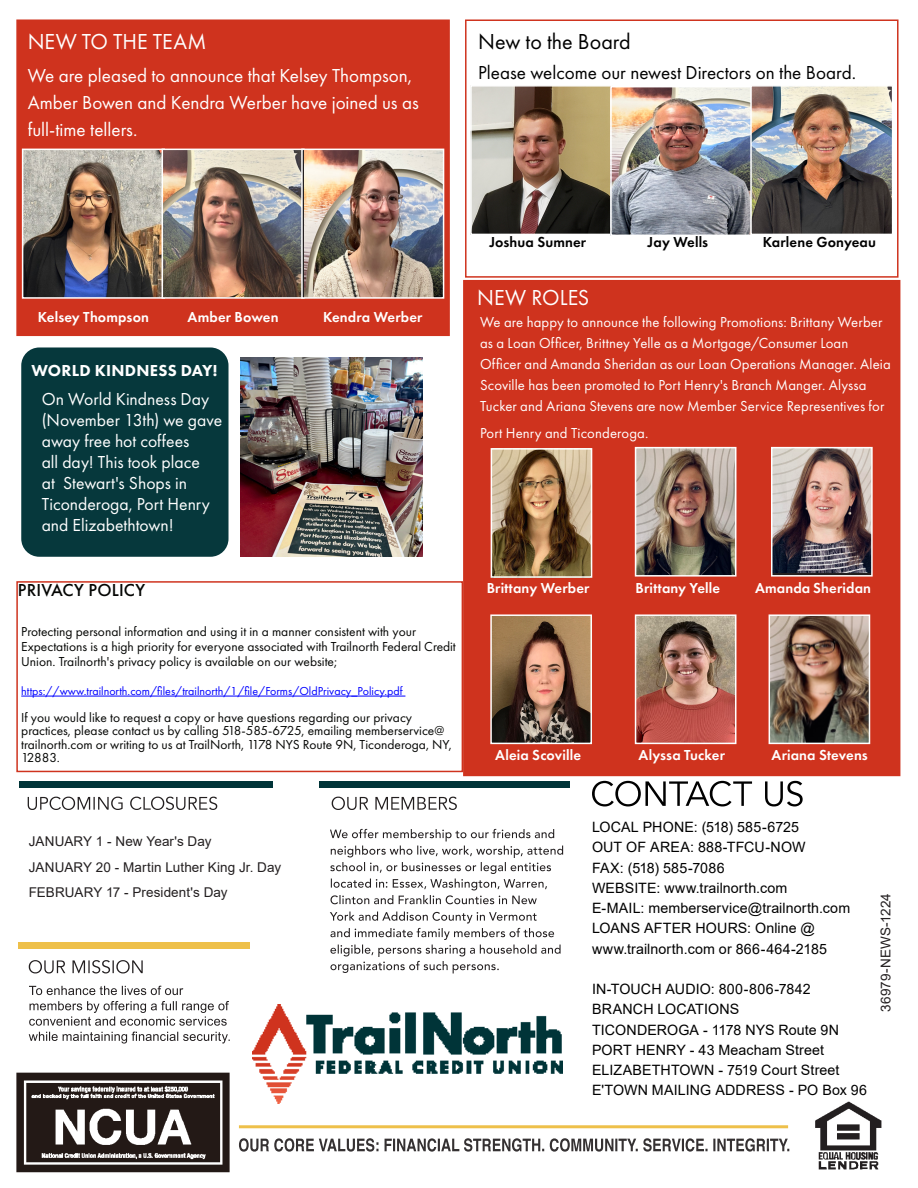
<style>
.page{position:relative;width:918px;height:1188px;background:#fff}
.page>*{position:absolute;margin:0;border:0;box-sizing:border-box;transform-origin:0 0}
.SB2{font:22.5px "Futura PT";letter-spacing:.005em;color:#fff}
.SB2-2{font:22.5px "Futura PT";color:#000}
.SB2-3{font:19.5px/27px "Futura PT";color:#fff}
.SB2-4{font:19.5px "Futura PT";color:#000}
.SB2-5{font:18px/21px "Futura PT";color:#fff}
.SB2-6{font:500 18px "Futura PT";letter-spacing:.015em;color:#040503}
.SB2-7{font:800 16.5px "Futura PT";letter-spacing:.015em;color:#fff}
.SB2-8{font:15px/21px "Futura PT";letter-spacing:.01em;color:#fff}
.SB2-9{font:600 15px "Futura PT";letter-spacing:.01em;color:#fff}
.SB2-10{font:600 15px "Futura PT";letter-spacing:.01em;color:#000}
.SB2-11{font:14.25px/20.2px "Arial";letter-spacing:.01em;color:#000}
.Paragraph{font:13.5px/13.5px "Futura PT";color:#040503}
.SB2-12{font:13.5px/25.5px "Arial";letter-spacing:.005em;color:#231f20}
.Paragraph-2{font:12px "Futura PT";color:#00f}
</style>
<div class="page">
<div style="left:16px;top:19px;width:434px;height:317px;background:#cf331e;border:2px solid #cf331e"></div>
<svg style="left:592px;top:781px;width:211px;height:25px"></svg>
<img style="left:25px;top:152px;width:137px;height:144px">
<div style="left:22px;top:149px;width:143px;height:150px;border:2px solid #fff"></div>
<img style="left:165px;top:152px;width:136px;height:144px">
<div style="left:162px;top:149px;width:143px;height:150px;border:2px solid #fff"></div>
<div style="left:465px;top:19px;width:434px;height:259px;border:2px solid #cf331e"></div>
<img style="left:304px;top:152px;width:137px;height:144px">
<div style="left:301px;top:149px;width:143px;height:150px;border:2px solid #fff"></div>
<img style="left:473px;top:88px;width:137px;height:144px">
<div style="left:470px;top:85px;width:143px;height:150px;border:2px solid #fff"></div>
<img style="left:613px;top:89px;width:137px;height:144px">
<div style="left:610px;top:86px;width:143px;height:150px;border:2px solid #fff"></div>
<img style="left:753px;top:88px;width:137px;height:144px">
<div style="left:750px;top:85px;width:143px;height:150px;border:2px solid #fff"></div>
<div style="left:16px;top:581px;width:447px;height:191px;border:2px solid #cf331e"></div>
<div style="left:463px;top:280px;width:437px;height:496px;background:#cf331e"></div>
<img style="left:493px;top:617px;width:96px;height:124px">
<div style="left:490px;top:614px;width:102px;height:130px;border:2px solid #fff"></div>
<img style="left:494px;top:451px;width:95px;height:124px">
<div style="left:491px;top:448px;width:101px;height:130px;border:2px solid #fff"></div>
<img style="left:638px;top:450px;width:95px;height:124px">
<div style="left:635px;top:447px;width:101px;height:130px;border:2px solid #fff"></div>
<img style="left:638px;top:617px;width:95px;height:124px">
<div style="left:635px;top:614px;width:101px;height:130px;border:2px solid #fff"></div>
<img style="left:774px;top:450px;width:96px;height:122px">
<div style="left:771px;top:447px;width:102px;height:130px;border:2px solid #fff"></div>
<img style="left:772px;top:617px;width:95px;height:124px">
<div style="left:769px;top:614px;width:101px;height:130px;border:2px solid #fff"></div>
<img style="left:240px;top:358px;width:183px;height:199px">
<hr style="left:21px;top:696px;width:384px;height:1px;background:#00f">
<img style="left:253px;top:1005px;width:310px;height:99px">
<img style="left:17px;top:1072px;width:213px;height:100px">
<img style="left:815px;top:1101px;width:67px;height:69px">
<div style="left:21px;top:347px;width:208px;height:210px;background:#003438;border-radius:18px"></div>
<div style="left:19px;top:942px;width:231px;height:7px;background:#eec04a"></div>
<div style="left:19px;top:781px;width:253px;height:7px;background:#003438"></div>
<div style="left:319px;top:781px;width:251px;height:7px;background:#003438"></div>
<svg style="left:239px;top:1138px;width:550px;height:14px"></svg>
<div style="left:239px;top:1125px;width:549px;height:3px;border:2px solid #eec04a"></div>
<svg style="left:330px;top:912px;width:231px;height:61px"></svg>
<svg style="left:330px;top:829px;width:233px;height:75px"></svg>
<svg style="left:332px;top:797px;width:125px;height:13px"></svg>
<svg style="left:28px;top:797px;width:189px;height:13px"></svg>
<svg style="left:29px;top:960px;width:114px;height:13px"></svg>
<svg style="left:29px;top:1032px;width:201px;height:12px"></svg>
<svg style="left:29px;top:1001px;width:200px;height:25px"></svg>
<svg style="left:29px;top:986px;width:154px;height:9px"></svg>
<p class="SB2" style="left:28px;top:28px;width:180px">NEW TO THE TEAM</p>
<p class="SB2-2" style="left:478px;top:28px;width:154px">New to the Board</p>
<p class="SB2-3" style="left:28px;top:62px;width:393px">We are pleased to announce that Kelsey Thompson,<br>Amber Bowen and Kendra Werber have joined us as full-time tellers.</p>
<p class="SB2-4" style="left:478px;top:61px;width:379px">Please welcome our newest Directors on the Board.</p>
<p class="SB2-9" style="left:38px;top:307px;width:113px">Kelsey Thompson</p>
<p class="SB2-9" style="left:188px;top:307px;width:92px">Amber Bowen</p>
<p class="SB2-9" style="left:323px;top:307px;width:101px">Kendra Werber</p>
<p class="SB2-7" style="left:32px;top:361px;width:187px">WORLD KINDNESS DAY!</p>
<p class="SB2-5" style="left:42px;top:388px;width:182px">On World Kindness Day (November 13th) we gave away free hot coffees<br>all day! This took place<br>at Stewart's Shops in<br>Ticonderoga, Port Henry and Elizabethtown!</p>
<p class="SB2-10" style="left:489px;top:232px;width:98px">Joshua Sumner</p>
<p class="SB2" style="left:477px;top:284px;width:114px">NEW ROLES</p>
<p class="SB2-10" style="left:648px;top:233px;width:62px">Jay Wells</p>
<p class="SB2-10" style="left:763px;top:232px;width:115px">Karlene Gonyeau</p>
<p class="SB2-8" style="left:480px;top:311px;width:412px">We are happy to announce the following Promotions: Brittany Werber as a Loan Officer, Brittney Yelle as a Mortgage/Consumer Loan Officer and Amanda Sheridan as our Loan Operations Manager. Aleia Scoville has been promoted to Port Henry's Branch Manger. Alyssa Tucker and Ariana Stevens are now Member Service Representives for</p>
<p class="SB2-8" style="left:480px;top:422px;width:170px">Port Henry and Ticonderoga.</p>
<p class="SB2-6" style="left:18px;top:580px;width:129px">PRIVACY POLICY</p>
<p class="SB2-9" style="left:487px;top:578px;width:104px">Brittany Werber</p>
<p class="SB2-9" style="left:636px;top:578px;width:86px">Brittany Yelle</p>
<p class="SB2-9" style="left:755px;top:578px;width:118px">Amanda Sheridan</p>
<p class="Paragraph" style="left:21px;top:624px;width:436px;line-height:15px">Protecting personal information and using it in a manner consistent with your<br>Expectations is a high priority for everyone associated with Trailnorth Federal Credit<br>Union. Trailnorth's privacy policy is available on our website;</p>
<p class="Paragraph-2" style="left:21px;top:684px;width:383px">https://www.trailnorth.com/files/trailnorth/1/file/Forms/OldPrivacy_Policy.pdf</p>
<p class="Paragraph" style="left:21px;top:711px;width:432px">If you would like to request a copy or have questions regarding our privacy practices, please contact us by calling 518-585-6725, emailing memberservice@ trailnorth.com or writing to us at TrailNorth, 1178 NYS Route 9N, Ticonderoga, NY, 12883.</p>
<p class="SB2-12" style="left:29px;top:829px;width:254px">JANUARY 1 - New Year's Day<br>JANUARY 20 - Martin Luther King Jr. Day<br>FEBRUARY 17 - President's Day</p>
<p class="SB2-9" style="left:495px;top:746px;width:87px">Aleia Scoville</p>
<p class="SB2-9" style="left:639px;top:746px;width:88px">Alyssa Tucker</p>
<p class="SB2-9" style="left:772px;top:746px;width:98px">Ariana Stevens</p>
<p class="SB2-11" style="left:592px;top:817px;width:209px">LOCAL PHONE: (518) 585-6725</p>
<p class="SB2-11" style="left:592px;top:837px;width:215px">OUT OF AREA: 888-TFCU-NOW</p>
<p class="SB2-11" style="left:592px;top:857px;width:134px">FAX: (518) 585-7086</p>
<p class="SB2-11" style="left:592px;top:878px;width:197px">WEBSITE: www.trailnorth.com</p>
<p class="SB2-11" style="left:592px;top:898px;width:260px">E-MAIL: memberservice@trailnorth.com</p>
<p class="SB2-11" style="left:592px;top:918px;width:237px">LOANS AFTER HOURS: Online @ www.trailnorth.com or 866-464-2185</p>
<p class="SB2-11" style="left:592px;top:979px;width:220px">IN-TOUCH AUDIO: 800-806-7842</p>
<p class="SB2-11" style="left:592px;top:999px;width:149px">BRANCH LOCATIONS</p>
<p class="SB2-11" style="left:592px;top:1019px;width:249px">TICONDEROGA - 1178 NYS Route 9N</p>
<p class="SB2-11" style="left:592px;top:1040px;width:233px">PORT HENRY - 43 Meacham Street</p>
<p class="SB2-11" style="left:592px;top:1060px;width:249px">ELIZABETHTOWN - 7519 Court Street</p>
<p class="SB2-11" style="left:592px;top:1080px;width:277px">E'TOWN MAILING ADDRESS - PO Box 96</p>
<p class="SB2-12" style="left:873px;top:1012px;width:120px;rotate:-90deg">36979-NEWS-1224</p>
</div>
